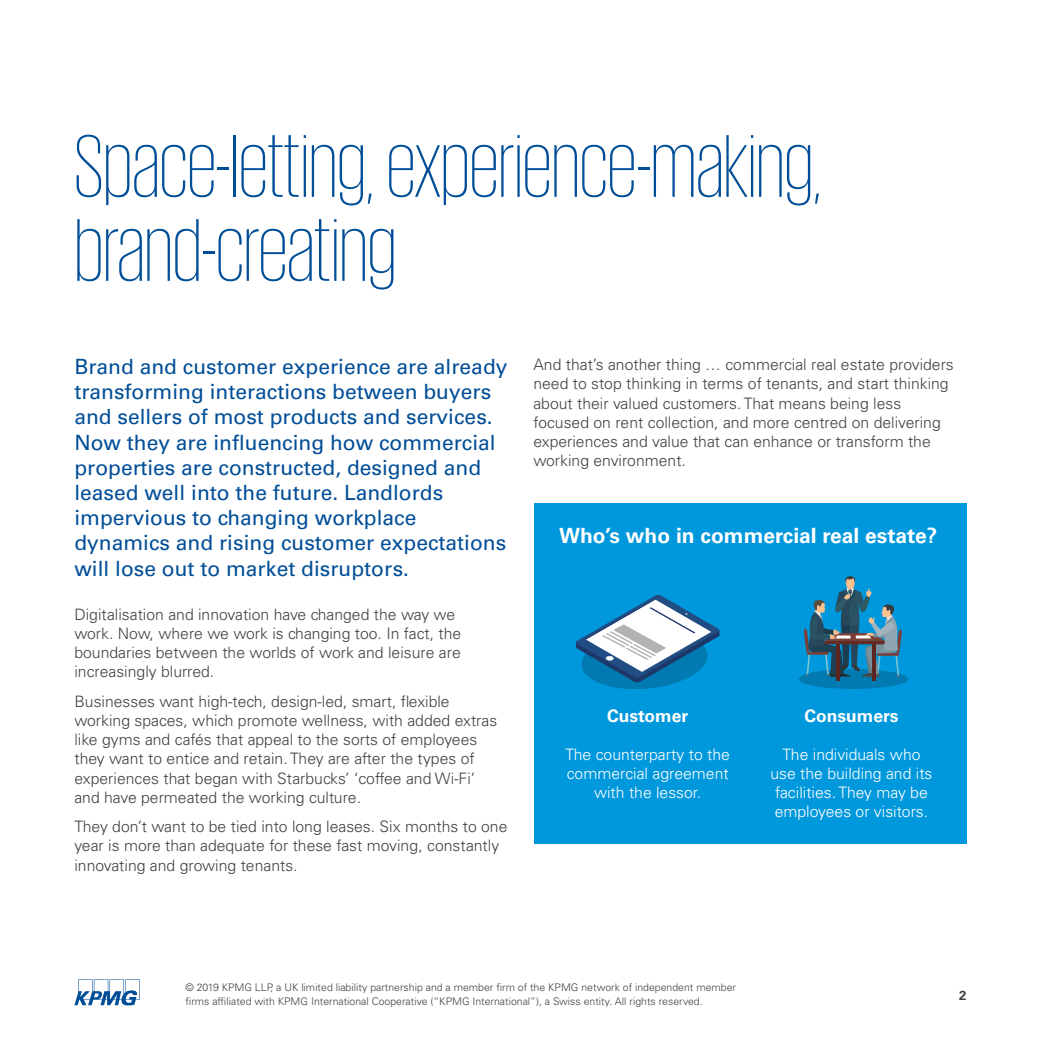
<style>
.page{position:relative;width:1042px;height:1042px;background:#fff}
.page>*{position:absolute;margin:0;border:0;box-sizing:border-box;transform-origin:0 0}
.t1{font:200 91px/84px "KPMG";color:#004e98}
.t2{font:21px/25.2px "Univers LT Std";color:#004e98}
.t3{font:700 21px "Univers LT Std";color:#fff}
.t4{font:700 17.5px "Univers LT Std";color:#fff}
.t5{font:300 15.75px/19.2px "Univers LT Std";color:#414042}
.t6{font:300 15.75px/18.9px "Univers LT Std";color:#fff;text-align:center}
.t7{font:700 13.12px "Univers LT Std";color:#414042}
.t8{font:300 10.5px/14px "Univers LT Std";color:#414042}
</style>
<div class="page">
<div style="left:534px;top:503px;width:432px;height:341px;background:#0098dc"></div>
<div style="left:798px;top:669px;width:110px;height:20px;background:#007ab0;border-radius:50%"></div>
<hr style="left:836px;top:644px;width:3px;height:36px;background:#5e241f">
<hr style="left:872px;top:644px;width:4px;height:36px;background:#5e241f">
<svg style="left:74px;top:979px;width:66px;height:26px"></svg>
<svg style="left:575px;top:594px;width:145px;height:95px"></svg>
<svg style="left:804px;top:576px;width:98px;height:101px"></svg>
<h1 class="t1" style="left:74px;top:122px;width:749px">Space-letting, experience-making, brand-creating</h1>
<p class="t2" style="left:74px;top:354px;width:434px">Brand and customer experience are already transforming interactions between buyers and sellers of most products and services.<br>Now they are infuencing how commercial properties are constructed, designed and leased well into the future. Landlords impervious to changing workplace dynamics and rising customer expectations will lose out to market disruptors.</p>
<p class="t5" style="left:74px;top:604px;width:388px">Digitalisation and innovation have changed the way we work. Now, where we work is changing too. In fact, the boundaries between the worlds of work and leisure are increasingly blurred.</p>
<p class="t5" style="left:74px;top:691px;width:424px">Businesses want high-tech, design-led, smart, fexible working spaces, which promote wellness, with added extras like gyms and cafés that appeal to the sorts of employees they want to entice and retain. They are after the types of experiences that began with Starbucks’ ‘coffee and Wi-Fi’ and have permeated the working culture.</p>
<p class="t5" style="left:74px;top:817px;width:434px">They don’t want to be tied into long leases. Six months to one year is more than adequate for these fast moving, constantly innovating and growing tenants.</p>
<p class="t5" style="left:533px;top:355px;width:422px">And that’s another thing … commercial real estate providers need to stop thinking in terms of tenants, and start thinking about their valued customers. That means being less focused on rent collection, and more centred on delivering experiences and value that can enhance or transform the working environment.</p>
<h2 class="t3" style="left:559px;top:524px;width:380px">Who’s who in commercial real estate?</h2>
<p class="t4" style="left:607px;top:705px;width:83px">Customer</p>
<p class="t6" style="left:565px;top:745px;width:166px">The counterparty to the commercial agreement with the lessor.</p>
<p class="t4" style="left:804px;top:705px;width:96px">Consumers</p>
<p class="t6" style="left:770px;top:745px;width:163px">The individuals who use the building and its facilities. They may be employees or visitors.</p>
<p class="t8" style="left:185px;top:981px;width:552px">© 2019 KPMG LLP, a UK limited liability partnership and a member firm of the KPMG network of independent member firms affiliated with KPMG International Cooperative (“KPMG International”), a Swiss entity. All rights reserved.</p>
<p class="t7" style="left:959px;top:988px;width:9px">2</p>
</div>
